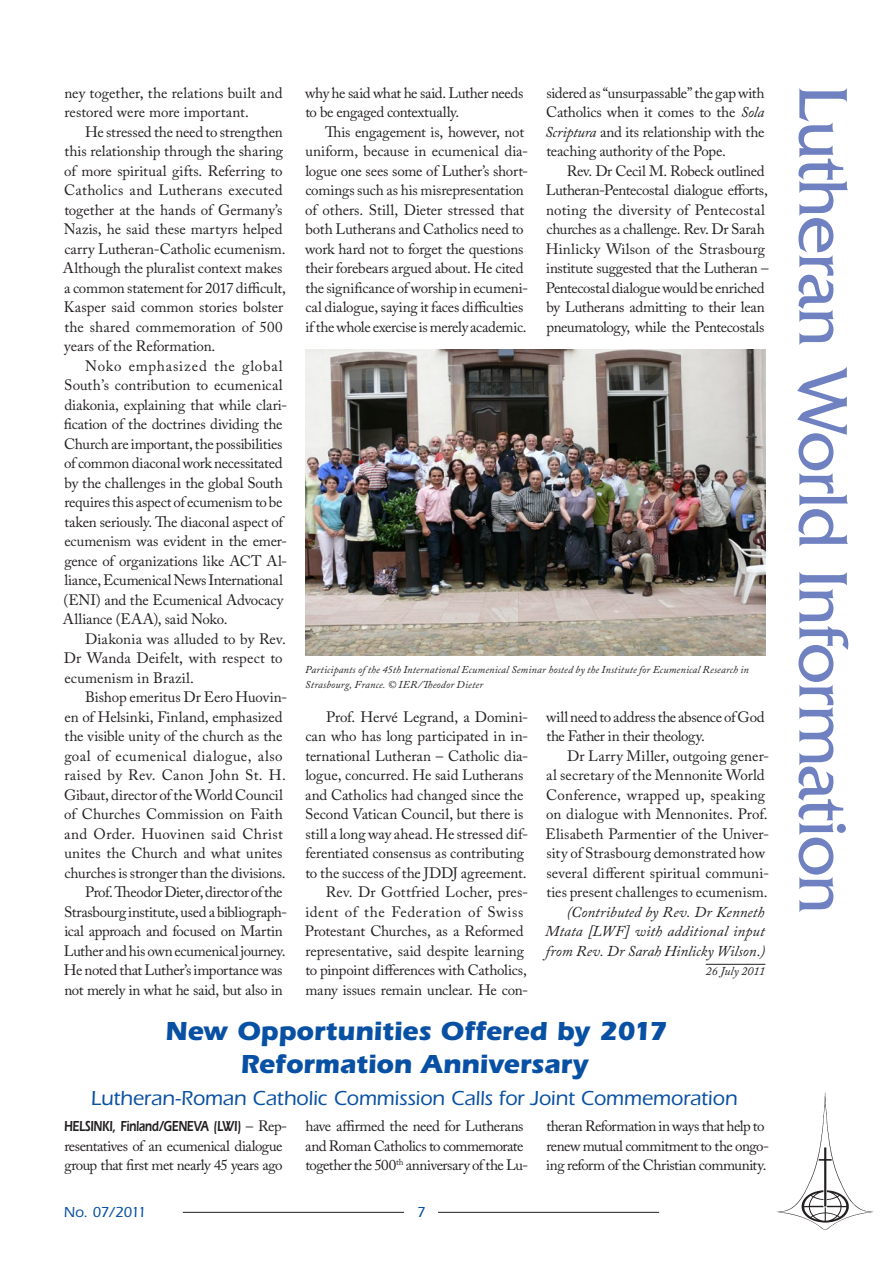
<style>
.page{position:relative;width:893px;height:1263px;background:#fff}
.page>*{position:absolute;margin:0;border:0;box-sizing:border-box;transform-origin:0 0}
.t1{font:72px "Friz Quadrata";letter-spacing:-.02em;color:#6f81c0}
.Heading_1_alt{font:700 27px/33px "Itc Eras";letter-spacing:-.005em;color:#0850a3;text-align:center}
.Heading_2_alt{font:500 21px "Itc Eras";letter-spacing:-.005em;color:#0850a3}
.Normal_first_byline{font:15px/19.5px "Adobe Caslon Pro";letter-spacing:-.01em;color:#231f20}
.Normal_first_byline-2{font:15px/19.5px "Adobe Caslon Pro";letter-spacing:-.035em;color:#231f20}
.t2{font:italic 15px/19.5px "Adobe Caslon Pro";letter-spacing:.01em;color:#231f20;text-align:justify}
.Normal_first_byline-3{font:15px/19.5px "Adobe Caslon Pro";letter-spacing:.01em;color:#231f20}
.t3{font:500 15px "Itc Eras";letter-spacing:-.035em;color:#0850a3}
.Date{font:italic 12px "Adobe Caslon Pro";color:#231f20}
.Captions{font:italic 10.5px/15px "Adobe Caslon Pro";letter-spacing:.015em;color:#231f20}
.s1{font-style:italic}
.s2{font-family:"Itc Eras";font-weight:600}
</style>
<div class="page">
<hr style="left:183px;top:1212px;width:221px;height:1px;background:#231f20">
<hr style="left:438px;top:1212px;width:221px;height:1px;background:#231f20">
<img style="left:776px;top:1092px;width:98px;height:138px">
<hr style="left:706px;top:964px;width:59px;height:1px;background:#231f20">
<img style="left:305px;top:350px;width:460px;height:306px">
<p class="Normal_first_byline" style="left:64px;top:83px;width:220px">ney together, the relations built and</p>
<h1 class="t1" style="left:863px;top:85px;width:830px;rotate:90deg">Lutheran World Information</h1>
<p class="Normal_first_byline" style="left:305px;top:83px;width:220px">why he said what he said. Luther needs to be engaged contextually.</p>
<p class="Normal_first_byline" style="left:305px;top:122px;width:225px;text-indent:20px">This engagement is, however, not uniform, because in ecumenical dia&shy;logue one sees some of Luther’s short&shy;comings such as his misrepresentation of others. Still, Dieter stressed that both Lutherans and Catholics need to work hard not to forget the questions their forebears argued about. He cited the significance of worship in ecumeni&shy;cal dialogue, saying it faces difficulties if the whole exercise is merely academic.</p>
<p class="Normal_first_byline" style="left:545px;top:83px;width:221px;text-align:justify">sidered as “unsurpassable” the gap with Catholics when it comes to the <span class="s1">Sola Scriptura</span> and its relationship with the teaching authority of the Pope.</p>
<p class="Normal_first_byline" style="left:546px;top:161px;width:224px;text-indent:21px">Rev. Dr Cecil M. Robeck outlined Lutheran-Pentecostal dialogue efforts, noting the diversity of Pentecostal churches as a challenge. Rev. Dr Sarah Hinlicky Wilson of the Strasbourg institute suggested that the Lutheran – Pentecostal dialogue would be enriched by Lutherans admitting to their lean pneumatology, while the Pentecostals</p>
<p class="Normal_first_byline" style="left:64px;top:102px;width:186px">restored were more important.</p>
<p class="Normal_first_byline" style="left:63px;top:122px;width:224px;text-indent:22px">He stressed the need to strengthen this relationship through the sharing of more spiritual gifts. Referring to Catholics and Lutherans executed together at the hands of Germany’s Nazis, he said these martyrs helped carry Lutheran-Catholic ecumenism.<br>Although the pluralist context makes a common statement for 2017 difficult, Kasper said common stories bolster the shared commemoration of 500 years of the Reformation.</p>
<p class="Normal_first_byline" style="left:63px;top:356px;width:226px;text-indent:22px">Noko emphasized the global South’s contribution to ecumenical diakonia, explaining that while clari&shy;fication of the doctrines dividing the Church are important, the possibilities of common diaconal work necessitated by the challenges in the global South requires this aspect of ecumenism to be taken seriously. The diaconal aspect of ecumenism was evident in the emer&shy;gence of organizations like ACT Al&shy;liance, Ecumenical News International (ENI) and the Ecumenical Advocacy Alliance (EAA), said Noko.</p>
<p class="Normal_first_byline-3" style="left:64px;top:629px;width:223px;text-indent:21px">Diakonia was alluded to by Rev.<br>Dr Wanda Deifelt, with respect to ecumenism in Brazil.</p>
<p class="Normal_first_byline" style="left:64px;top:687px;width:225px;text-indent:21px">Bishop emeritus Dr Eero Huovin&shy;en of Helsinki, Finland, emphasized the visible unity of the church as the goal of ecumenical dialogue, also raised by Rev. Canon John St. H.<br>Gibaut, director of the World Council of Churches Commission on Faith and Order. Huovinen said Christ unites the Church and what unites churches is stronger than the divisions.</p>
<p class="Normal_first_byline" style="left:64px;top:882px;width:225px;text-indent:21px">Prof. Theodor Dieter, director of the Strasbourg institute, used a bibliograph&shy;ical approach and focused on Martin Luther and his own ecumenical journey.<br>He noted that Luther’s importance was not merely in what he said, but also in</p>
<p class="Captions" style="left:305px;top:662px;width:445px">Participants of the 45th International Ecumenical Seminar hosted by the Institute for Ecumenical Research in<br>Strasbourg, France. © IER/Theodor Dieter</p>
<p class="Normal_first_byline" style="left:305px;top:707px;width:225px;text-indent:21px">Prof. Hervé Legrand, a Domini&shy;can who has long participated in in&shy;ternational Lutheran – Catholic dia&shy;logue, concurred. He said Lutherans and Catholics had changed since the Second Vatican Council, but there is still a long way ahead. He stressed dif&shy;ferentiated consensus as contributing to the success of the JDDJ agreement.</p>
<p class="Normal_first_byline" style="left:305px;top:882px;width:225px;text-indent:21px">Rev. Dr Gottfried Locher, pres&shy;ident of the Federation of Swiss Protestant Churches, as a Reformed representative, said despite learning to pinpoint differences with Catholics, many issues remain unclear. He con-</p>
<p class="Normal_first_byline" style="left:546px;top:707px;width:220px">will need to address the absence of God the Father in their theology.</p>
<p class="Normal_first_byline" style="left:546px;top:746px;width:225px;text-indent:22px">Dr Larry Miller, outgoing gener&shy;al secretary of the Mennonite World Conference, wrapped up, speaking on dialogue with Mennonites. Prof.<br>Elisabeth Parmentier of the Univer&shy;sity of Strasbourg demonstrated how several different spiritual communi&shy;ties present challenges to ecumenism.</p>
<p class="t2" style="left:545px;top:902px;width:222px;text-indent:21px">(Contributed by Rev. Dr Kenneth Mtata [LWF] with additional input from Rev. Dr Sarah Hinlicky Wilson.)</p>
<p class="Date" style="left:706px;top:964px;width:61px">26 July 2011</p>
<p class="Heading_1_alt" style="left:165px;top:1014px;width:504px">New Opportunities Offered by 2017<br>Reformation Anniversary</p>
<p class="Heading_2_alt" style="left:91px;top:1086px;width:648px">Lutheran-Roman Catholic Commission Calls for Joint Commemoration</p>
<p class="Normal_first_byline-2" style="left:64px;top:1116px;width:225px"><span class="s2">HELSINKI, Finland/GENEVA (LWI)</span> – Rep&shy;resentatives of an ecumenical dialogue group that first met nearly 45 years ago</p>
<p class="Normal_first_byline-2" style="left:305px;top:1116px;width:225px">have affirmed the need for Lutherans and Roman Catholics to commemorate together the 500<sup>th</sup> anniversary of the Lu-</p>
<p class="Normal_first_byline-2" style="left:546px;top:1116px;width:224px">theran Reformation in ways that help to renew mutual commitment to the ongo&shy;ing reform of the Christian community.</p>
<p class="t3" style="left:64px;top:1203px;width:84px">No. 07/2011</p>
<p class="t3" style="left:417px;top:1203px;width:10px">7</p>
</div>
